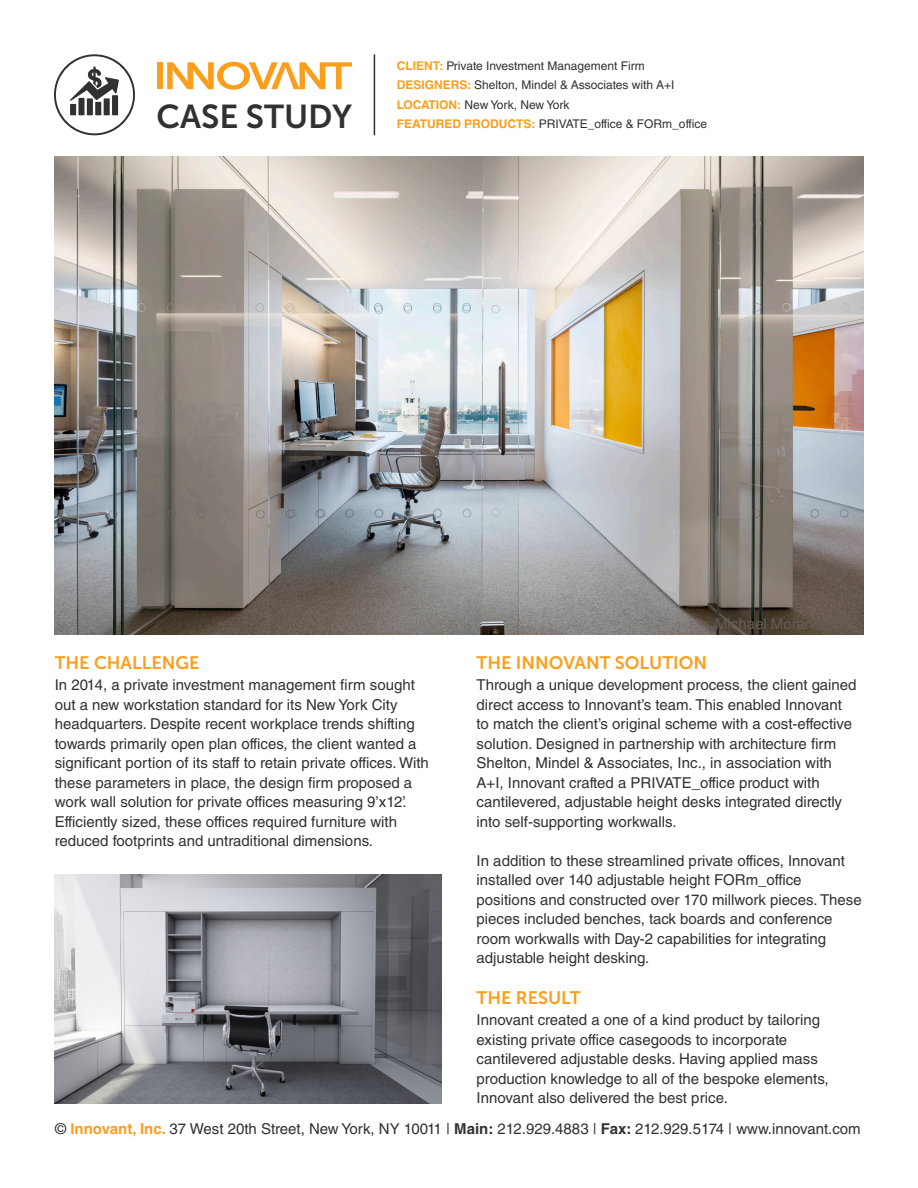
<style>
.page{position:relative;width:918px;height:1188px;background:#fff}
.page>*{position:absolute;margin:0;border:0;box-sizing:border-box;transform-origin:0 0}
.t1{font:33px "Museo Sans 700";color:#323132}
.t2{font:18px "Museo Sans 700";color:#fa9e1c}
.t3{font:15px/19.5px "Helvetica LT Std";color:#323132}
.t4{font:15px "Helvetica LT Std";color:#645d55}
.t5{font:12px/19.5px "Helvetica LT Std";color:#323132}
.s1{font-weight:700;color:#fa9e1c}
.s2{font-weight:700}
</style>
<div class="page">
<img style="left:54px;top:875px;width:387px;height:228px">
<img style="left:54px;top:157px;width:810px;height:477px">
<hr style="left:374px;top:54px;width:1px;height:81px;background:#323132">
<svg style="left:167px;top:62px;width:185px;height:28px"></svg>
<div style="left:157px;top:62px;width:5px;height:27px;background:#fa9e1c"></div>
<svg style="left:54px;top:54px;width:81px;height:81px"></svg>
<h1 class="t1" style="left:157px;top:98px;width:197px">CASE STUDY</h1>
<p class="t5" style="left:397px;top:56px;width:312px"><span class="s1">CLIENT:</span> Private Investment Management Firm <span class="s1">DESIGNERS:</span> Shelton, Mindel &amp; Associates with A+I <span class="s1">LOCATION:</span> New York, New York<br><span class="s1">FEATURED PRODUCTS:</span> PRIVATE_office &amp; FORm_office</p>
<p class="t4" style="left:715px;top:615px;width:144px">Michael Moran/OTTO</p>
<p class="t2" style="left:55px;top:653px;width:146px">THE CHALLENGE</p>
<p class="t3" style="left:55px;top:675px;width:376px">In 2014, a private investment management firm sought out a new workstation standard for its New York City headquarters. Despite recent workplace trends shifting towards primarily open plan offices, the client wanted a significant portion of its staff to retain private offices. With these parameters in place, the design firm proposed a work wall solution for private offices measuring 9’x12’.<br>Efficiently sized, these offices required furniture with reduced footprints and untraditional dimensions.</p>
<p class="t2" style="left:477px;top:653px;width:232px">THE INNOVANT SOLUTION</p>
<p class="t3" style="left:477px;top:675px;width:381px">Through a unique development process, the client gained direct access to Innovant’s team. This enabled Innovant to match the client’s original scheme with a cost-effective solution. Designed in partnership with architecture firm Shelton, Mindel &amp; Associates, Inc., in association with A+I, Innovant crafted a PRIVATE_office product with cantilevered, adjustable height desks integrated directly into self-supporting workwalls.</p>
<p class="t3" style="left:477px;top:851px;width:387px">In addition to these streamlined private offices, Innovant installed over 140 adjustable height FORm_office positions and constructed over 170 millwork pieces. These pieces included benches, tack boards and conference room workwalls with Day-2 capabilities for integrating adjustable height desking.</p>
<p class="t2" style="left:477px;top:988px;width:106px">THE RESULT</p>
<p class="t3" style="left:477px;top:1010px;width:354px">Innovant created a one of a kind product by tailoring existing private office casegoods to incorporate cantilevered adjustable desks. Having applied mass production knowledge to all of the bespoke elements, Innovant also delivered the best price.</p>
<p class="t3" style="left:55px;top:1119px;width:807px">© <span class="s1">Innovant, Inc.</span> 37 West 20th Street, New York, NY 10011 | <span class="s2">Main:</span> 212.929.4883 | <span class="s2">Fax:</span> 212.929.5174 | www.innovant.com</p>
</div>
